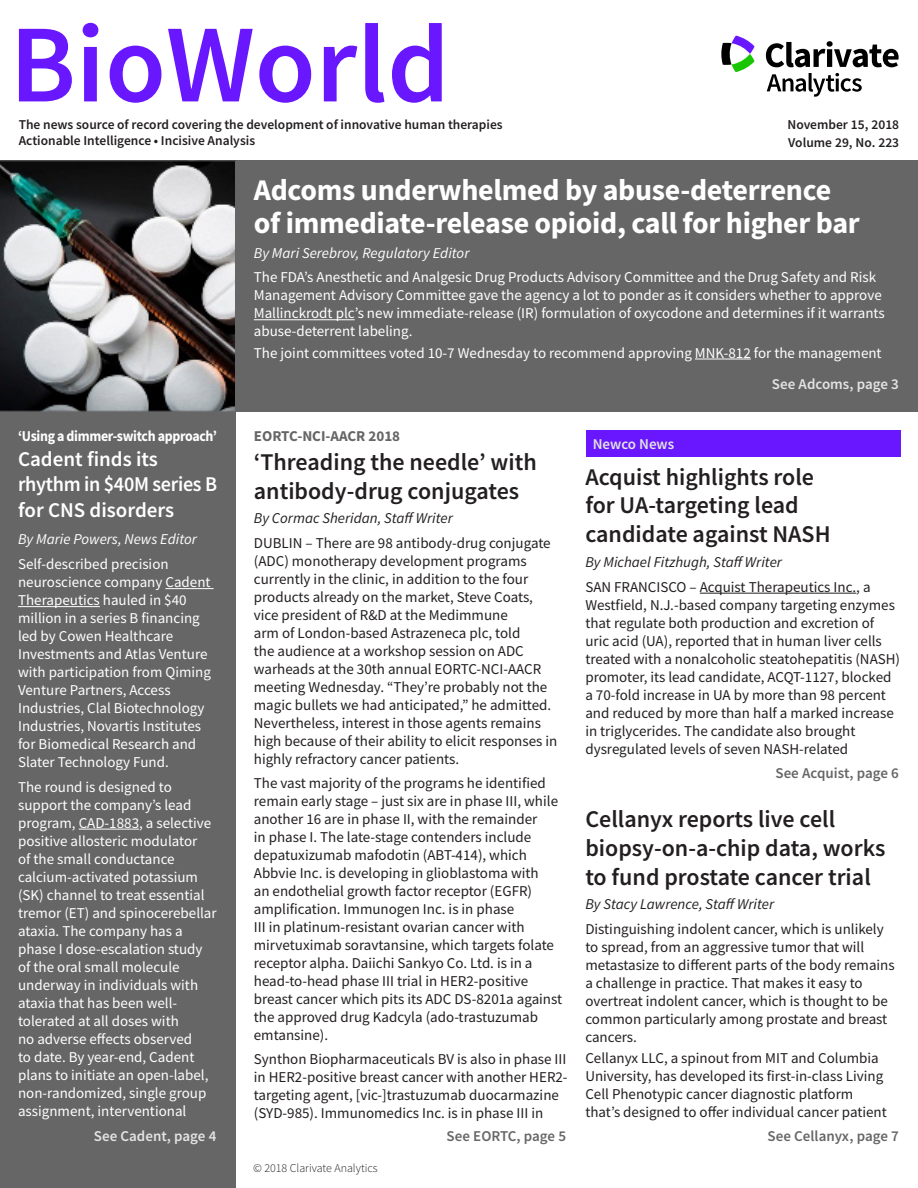
<style>
.page{position:relative;width:918px;height:1188px;background:#fff}
.page>*{position:absolute;margin:0;border:0;box-sizing:border-box;transform-origin:0 0}
.t1{font:600 111px "Source Sans Pro";color:#6817ff}
.new_lede_headline{font:700 30px/32.4px "Source Sans Pro";letter-spacing:-.01em;color:#fff}
.new_small_headline{font:600 24px/28.8px "Source Sans Pro";color:#231f20}
.new_sidebar_headline{font:600 21px/25.2px "Source Sans Pro";color:#fff}
.new_body{font:15px/18px "Source Sans Pro";color:#231f20}
.new_body-2{font:15px/18px "Source Sans Pro";color:#fff}
.new_byline{font:italic 15px "Source Sans Pro";color:#231f20}
.t2{font:600 15px "Source Sans Pro";color:#666}
.t3{font:600 15px "Source Sans Pro";color:#e4e4e4}
.new_byline_white{font:italic 15px "Source Sans Pro";color:#fff}
.new_kicker{font:700 15px "Source Sans Pro";letter-spacing:-.025em;color:#fff;scale:.93 1}
.new_byline-2{font:italic 15px "Source Sans Pro";color:#fff}
.new_kicker-2{font:700 15px "Source Sans Pro";color:#666}
.t4{font:600 13.5px/18px "Source Sans Pro";color:#231f20}
.t5{font:300 12px "Source Sans Pro";color:#231f20}
</style>
<div class="page">
<div style="left:236px;top:160px;width:682px;height:252px;background:#666"></div>
<div style="left:0;top:412px;width:236px;height:776px;background:#666"></div>
<svg style="left:721px;top:36px;width:34px;height:36px"></svg>
<svg style="left:766px;top:41px;width:133px;height:26px"></svg>
<svg style="left:767px;top:73px;width:95px;height:24px"></svg>
<img style="left:0;top:160px;width:236px;height:252px">
<hr style="left:254px;top:319px;width:101px;height:1px;background:#fff">
<hr style="left:695px;top:359px;width:56px;height:1px;background:#fff">
<hr style="left:165px;top:588px;width:49px;height:1px;background:#fff">
<hr style="left:18px;top:606px;width:82px;height:1px;background:#fff">
<hr style="left:79px;top:829px;width:60px;height:1px;background:#fff">
<hr style="left:700px;top:593px;width:156px;height:1px;background:#231f20">
<div style="left:586px;top:430px;width:314px;height:27px;background:#6817ff"></div>
<h1 class="t1" style="left:10px;top:-8px;width:442px">BioWorld</h1>
<p class="t4" style="left:19px;top:116px;width:486px;line-height:16.2px">The news source of record covering the development of innovative human therapies<br>Actionable Intelligence • Incisive Analysis</p>
<p class="new_lede_headline" style="left:254px;top:174px;width:608px">Adcoms underwhelmed by abuse-deterrence of immediate-release opioid, call for higher bar</p>
<p class="new_byline_white" style="left:254px;top:243px;width:217px">By Mari Serebrov, Regulatory Editor</p>
<p class="new_body-2" style="left:254px;top:268px;width:632px">The FDA’s Anesthetic and Analgesic Drug Products Advisory Committee and the Drug Safety and Risk Management Advisory Committee gave the agency a lot to ponder as it considers whether to approve Mallinckrodt plc’s new immediate-release (IR) formulation of oxycodone and determines if it warrants abuse-deterrent labeling.</p>
<p class="new_body-2" style="left:254px;top:343px;width:629px">The joint committees voted 10-7 Wednesday to recommend approving MNK-812 for the management</p>
<p class="t4" style="left:788px;top:115px;width:113px">November 15, 2018<br>Volume 29, No. 223</p>
<p class="new_kicker" style="left:18px;top:426px;width:215px">‘Using a dimmer-switch approach’</p>
<p class="new_sidebar_headline" style="left:18px;top:446px;width:201px">Cadent finds its rhythm in $40M series B for CNS disorders</p>
<p class="new_byline-2" style="left:18px;top:530px;width:180px">By Marie Powers, News Editor</p>
<p class="new_body-2" style="left:18px;top:555px;width:194px">Self-described precision neuroscience company Cadent<br>Therapeutics hauled in $40 million in a series B financing led by Cowen Healthcare<br>Investments and Atlas Venture with participation from Qiming<br>Venture Partners, Access<br>Industries, Clal Biotechnology<br>Industries, Novartis Institutes for Biomedical Research and<br>Slater Technology Fund.</p>
<p class="new_body-2" style="left:18px;top:778px;width:200px">The round is designed to support the company’s lead program, CAD-1883, a selective positive allosteric modulator<br>of the small conductance calcium-activated potassium (SK) channel to treat essential tremor (ET) and spinocerebellar ataxia. The company has a phase I dose-escalation study of the oral small molecule underway in individuals with ataxia that has been well&shy;tolerated at all doses with<br>no adverse effects observed<br>to date. By year-end, Cadent plans to initiate an open-label, non-randomized, single group assignment, interventional</p>
<p class="new_kicker-2" style="left:254px;top:426px;width:148px">EORTC-NCI-AACR 2018</p>
<p class="new_small_headline" style="left:254px;top:447px;width:285px">‘Threading the needle’ with antibody-drug conjugates</p>
<p class="new_byline" style="left:254px;top:509px;width:201px">By Cormac Sheridan, Staff Writer</p>
<p class="new_body" style="left:254px;top:534px;width:305px">DUBLIN – There are 98 antibody-drug conjugate (ADC) monotherapy development programs currently in the clinic, in addition to the four products already on the market, Steve Coats, vice president of R&amp;D at the Medimmune<br>arm of London-based Astrazeneca plc, told<br>the audience at a workshop session on ADC warheads at the 30th annual EORTC-NCI-AACR meeting Wednesday. “They’re probably not the magic bullets we had anticipated,” he admitted.<br>Nevertheless, interest in those agents remains high because of their ability to elicit responses in highly refractory cancer patients.</p>
<p class="new_body" style="left:254px;top:774px;width:310px">The vast majority of the programs he identified remain early stage – just six are in phase III, while another 16 are in phase II, with the remainder<br>in phase I. The late-stage contenders include depatuxizumab mafodotin (ABT-414), which Abbvie Inc. is developing in glioblastoma with<br>an endothelial growth factor receptor (EGFR) amplification. Immunogen Inc. is in phase<br>III in platinum-resistant ovarian cancer with mirvetuximab soravtansine, which targets folate receptor alpha. Daiichi Sankyo Co. Ltd. is in a head-to-head phase III trial in HER2-positive breast cancer which pits its ADC DS-8201a against the approved drug Kadcyla (ado-trastuzumab emtansine).</p>
<p class="new_body" style="left:254px;top:1050px;width:315px">Synthon Biopharmaceuticals BV is also in phase III in HER2-positive breast cancer with another HER2- targeting agent, [vic-]trastuzumab duocarmazine (SYD-985). Immunomedics Inc. is in phase III in</p>
<p class="t3" style="left:593px;top:434px;width:83px">Newco News</p>
<p class="t3" style="left:772px;top:374px;width:129px">See Adcoms, page 3</p>
<p class="new_small_headline" style="left:585px;top:462px;width:247px">Acquist highlights role for UA-targeting lead candidate against NASH</p>
<p class="new_byline" style="left:585px;top:552px;width:198px">By Michael Fitzhugh, Staff Writer</p>
<p class="new_body" style="left:585px;top:578px;width:316px">SAN FRANCISCO – Acquist Therapeutics Inc., a Westfield, N.J.-based company targeting enzymes that regulate both production and excretion of uric acid (UA), reported that in human liver cells treated with a nonalcoholic steatohepatitis (NASH) promoter, its lead candidate, ACQT-1127, blocked a 70-fold increase in UA by more than 98 percent and reduced by more than half a marked increase in triglycerides. The candidate also brought dysregulated levels of seven NASH-related</p>
<p class="t2" style="left:776px;top:763px;width:125px">See Acquist, page 6</p>
<p class="new_small_headline" style="left:585px;top:804px;width:302px">Cellanyx reports live cell biopsy-on-a-chip data, works to fund prostate cancer trial</p>
<p class="new_byline" style="left:585px;top:895px;width:190px">By Stacy Lawrence, Staff Writer</p>
<p class="new_body" style="left:585px;top:920px;width:311px">Distinguishing indolent cancer, which is unlikely to spread, from an aggressive tumor that will metastasize to different parts of the body remains a challenge in practice. That makes it easy to overtreat indolent cancer, which is thought to be common particularly among prostate and breast cancers.</p>
<p class="new_body" style="left:585px;top:1049px;width:303px">Cellanyx LLC, a spinout from MIT and Columbia University, has developed its first-in-class Living Cell Phenotypic cancer diagnostic platform that’s designed to offer individual cancer patient</p>
<p class="t3" style="left:94px;top:1127px;width:124px">See Cadent, page 4</p>
<p class="t2" style="left:447px;top:1127px;width:121px">See EORTC, page 5</p>
<p class="t2" style="left:768px;top:1127px;width:133px">See Cellanyx, page 7</p>
<p class="t5" style="left:253px;top:1160px;width:126px">© 2018 Clarivate Analytics</p>
</div>
